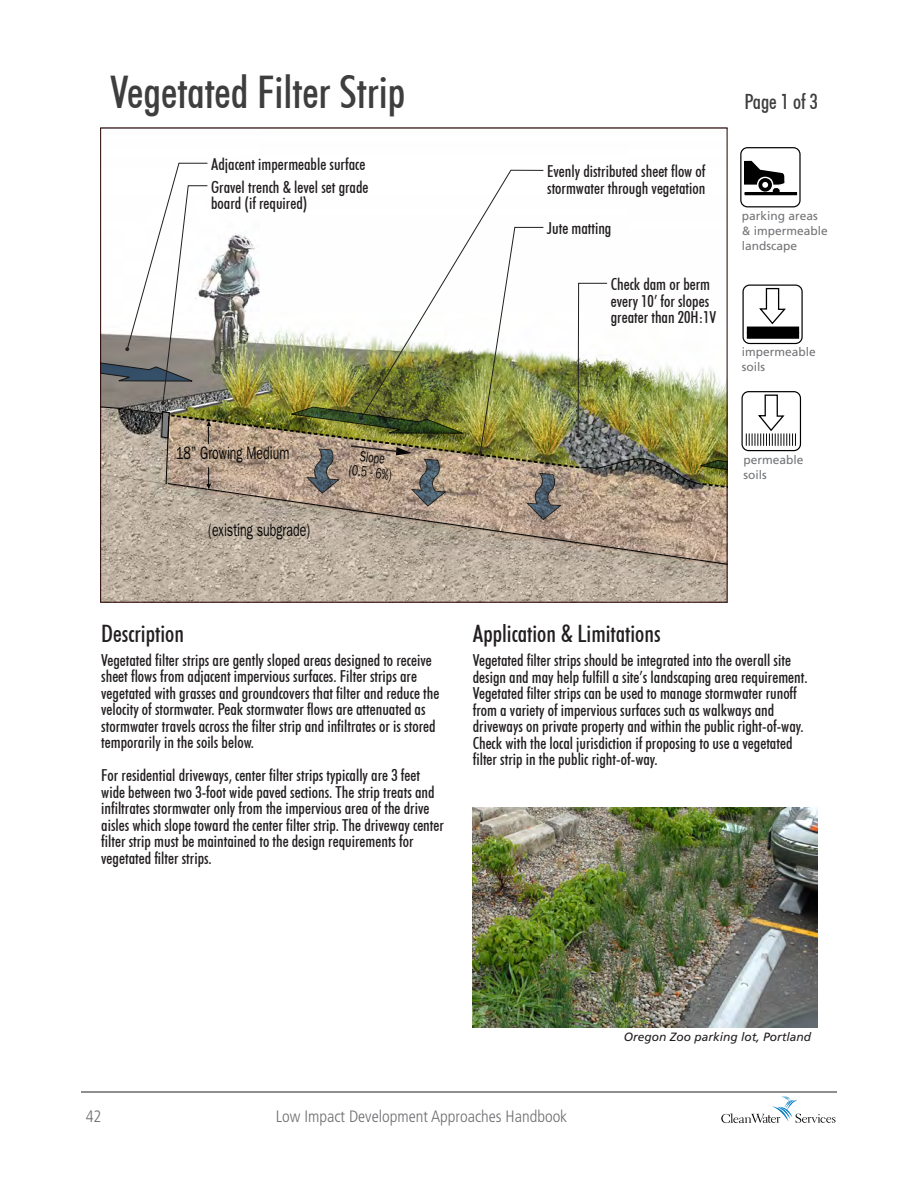
<style>
.page{position:relative;width:918px;height:1188px;background:#fff}
.page>*{position:absolute;margin:0;border:0;box-sizing:border-box;transform-origin:0 0}
.t1{font:500 condensed 45px "Futura BT";color:#3e3e3f}
.t2{font:500 condensed 24px "Futura BT";color:#231f20}
.t3{font:500 condensed 21px "Futura BT";color:#3e3e3f}
.t4{font:18px "Franklin Gothic";color:#050504;scale:.68 1}
.t5{font:500 condensed 16.5px/16.5px "Futura BT";color:#231f20}
.t6{font:300 condensed 16.5px "Frutiger LT Pro";color:#6d6e71}
.t7{font:15px/15px "Franklin Gothic";color:#050504;text-align:center;scale:.68 1}
.t8{font:12px/15px "Frutiger";color:#727477}
.t9{font:italic 12px "Frutiger";color:#231f20}
</style>
<div class="page">
<hr style="left:81px;top:1092px;width:756px;height:1px;background:#231f20">
<svg style="left:721px;top:1096px;width:115px;height:27px"></svg>
<svg style="left:740px;top:147px;width:61px;height:60px"></svg>
<div style="left:741px;top:148px;width:58px;height:58px;background:#fff;border-radius:6px"></div>
<hr style="left:745px;top:192px;width:52px;height:3px;background:#000">
<svg style="left:745px;top:161px;width:39px;height:31px"></svg>
<svg style="left:742px;top:391px;width:59px;height:60px"></svg>
<div style="left:743px;top:392px;width:57px;height:58px;background:#fff;border-radius:6px"></div>
<svg style="left:746px;top:394px;width:50px;height:52px"></svg>
<svg style="left:742px;top:285px;width:61px;height:59px"></svg>
<div style="left:744px;top:286px;width:57px;height:57px;background:#fff;border-radius:6px"></div>
<div style="left:747px;top:327px;width:52px;height:12px;background:#000"></div>
<svg style="left:759px;top:287px;width:27px;height:38px"></svg>
<img style="left:472px;top:807px;width:346px;height:221px">
<img style="left:102px;top:520px;width:623px;height:81px">
<svg style="left:167px;top:520px;width:558px;height:48px;background:#b5a697"></svg>
<img style="left:101px;top:162px;width:626px;height:358px">
<p class="t1" style="left:110px;top:65px;width:297px">Vegetated Filter Strip</p>
<p class="t5" style="left:211px;top:156px;width:156px">Adjacent impermeable surface</p>
<p class="t5" style="left:211px;top:178px;width:159px">Gravel trench &amp; level set grade</p>
<p class="t5" style="left:211px;top:195px;width:98px">board (if required)</p>
<p class="t4" style="left:176px;top:443px;width:168px">18” Growing Medium</p>
<p class="t7" style="left:352px;top:447px;width:65px;rotate:7deg">Slope (0.5 - 6%)</p>
<p class="t4" style="left:208px;top:520px;width:151px">(existing subgrade)</p>
<p class="t5" style="left:547px;top:163px;width:160px">Evenly distributed sheet flow of stormwater through vegetation</p>
<p class="t5" style="left:547px;top:220px;width:66px">Jute matting</p>
<p class="t5" style="left:611px;top:276px;width:107px">Check dam or berm every 10’ for slopes greater than 20H:1V</p>
<p class="t3" style="left:744px;top:89px;width:75px">Page 1 of 3</p>
<p class="t8" style="left:742px;top:208px;width:88px">parking areas &amp; impermeable landscape</p>
<p class="t8" style="left:742px;top:345px;width:76px">impermeable</p>
<p class="t8" style="left:742px;top:360px;width:25px">soils</p>
<p class="t8" style="left:743px;top:452px;width:62px">permeable</p>
<p class="t8" style="left:743px;top:467px;width:25px">soils</p>
<p class="t2" style="left:101px;top:619px;width:84px">Description</p>
<p class="t5" style="left:101px;top:652px;width:340px">Vegetated filter strips are gently sloped areas designed to receive sheet flows from adjacent impervious surfaces. Filter strips are vegetated with grasses and groundcovers that filter and reduce the velocity of stormwater. Peak stormwater flows are attenuated as stormwater travels across the filter strip and infiltrates or is stored temporarily in the soils below.</p>
<p class="t5" style="left:101px;top:767px;width:344px">For residential driveways, center filter strips typically are 3 feet wide between two 3-foot wide paved sections. The strip treats and infiltrates stormwater only from the impervious area of the drive aisles which slope toward the center filter strip. The driveway center filter strip must be maintained to the design requirements for vegetated filter strips.</p>
<p class="t2" style="left:473px;top:619px;width:189px">Application &amp; Limitations</p>
<p class="t5" style="left:473px;top:652px;width:336px">Vegetated filter strips should be integrated into the overall site design and may help fulfill a site’s landscaping area requirement.<br>Vegetated filter strips can be used to manage stormwater runoff from a variety of impervious surfaces such as walkways and driveways on private property and within the public right-of-way.<br>Check with the local jurisdiction if proposing to use a vegetated filter strip in the public right-of-way.</p>
<p class="t9" style="left:624px;top:1030px;width:189px">Oregon Zoo parking lot, Portland</p>
<p class="t6" style="left:86px;top:1107px;width:17px">42</p>
<p class="t6" style="left:276px;top:1107px;width:293px">Low Impact Development Approaches Handbook</p>
</div>
